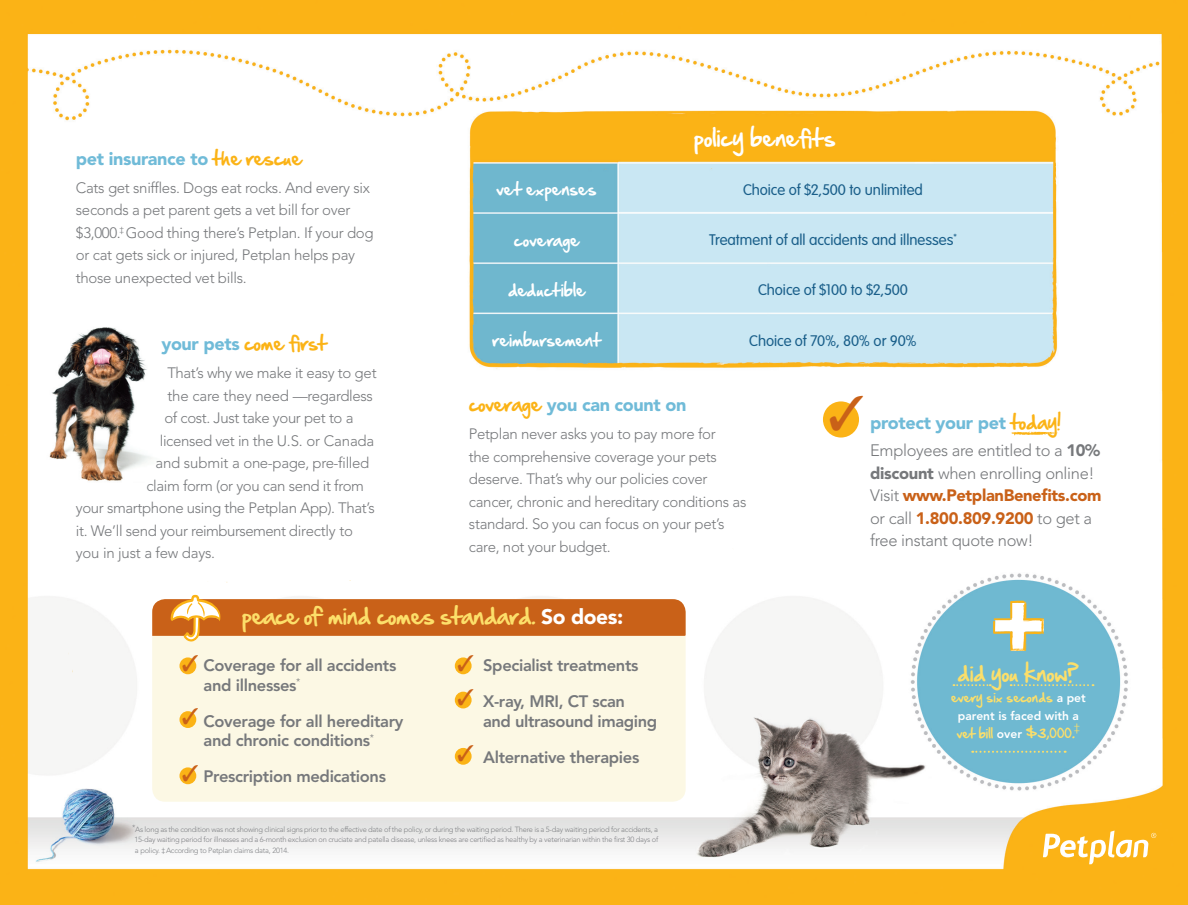
<style>
.page{position:relative;width:1188px;height:905px;background:#fff}
.page>*{position:absolute;margin:0;border:0;box-sizing:border-box;transform-origin:0 0}
.t1{font:21px "Hand Of Sean";letter-spacing:-.02em;color:#fcdf6a}
.PawsOn_Testimonial_B{font:21px "Hand Of Sean";letter-spacing:-.01em;color:#fff}
.t2{font:19.5px "Hand Of Sean";letter-spacing:-.02em;color:#fcdf6a}
.t3{font:900 18px "Avenir LT Std";letter-spacing:-.02em;color:#70bbd8}
.t4{font:18px "Hand Of Sean";letter-spacing:-.02em;color:#fbb316}
.t5{font:800 16.5px/19.5px "Avenir LT Std";letter-spacing:-.02em;color:#76787b}
.t6{font:300 16.5px/22.5px "Avenir LT Std";letter-spacing:-.02em;color:#76787b}
.PawsOn_Testimonial_B-2{font:15.6px "Hand Of Sean";color:#fff}
.inside_body{font:300 15px/22.5px "Avenir LT Std";letter-spacing:-.02em;color:#76787b}
.PawsOn_Testimonial_B-3{font:300 15px "VAG Rounded Std";letter-spacing:-.005em;color:#1a5f8a}
._5_Ways_body{font:12px/18px "Hand Of Sean";color:#fcdf6a;text-align:center}
.t7{font:300 7.5px/10.5px "Avenir LT Std";letter-spacing:-.03em;color:#808285;text-align:justify}
.s1{font-family:"Hand Of Sean";font-weight:400;color:#fbb316}
.s2{font-family:"Avenir LT Std";font-weight:900;color:#70bbd8}
.s3{font-weight:900}
.s4{font-weight:900;color:#c96118}
.s5{font-family:"Avenir LT Std";font-weight:900;color:#fff}
.s6{font-family:"Avenir LT Std";font-weight:800;color:#fff}
.s7{font-size:14.25px}
</style>
<div class="page">
<img style="left:0;top:0;width:1188px;height:904px">
<div style="left:823px;top:401px;width:36px;height:36px;background:#fbb316;border-radius:50%"></div>
<svg style="left:953px;top:684px;width:38px;height:2px"></svg>
<svg style="left:1011px;top:684px;width:83px;height:2px"></svg>
<svg style="left:972px;top:750px;width:94px;height:2px"></svg>
<svg style="left:993px;top:600px;width:52px;height:51px"></svg>
<div style="left:152px;top:599px;width:534px;height:202px;background:#fcf8e4;border-radius:13px"></div>
<div style="left:179px;top:657px;width:17px;height:17px;background:#fbb316;border-radius:50%"></div>
<div style="left:455px;top:657px;width:17px;height:17px;background:#fbb316;border-radius:50%"></div>
<svg style="left:179px;top:711px;width:17px;height:17px"></svg>
<div style="left:455px;top:691px;width:17px;height:17px;background:#fbb316;border-radius:50%"></div>
<div style="left:179px;top:767px;width:17px;height:17px;background:#fbb316;border-radius:50%"></div>
<div style="left:455px;top:748px;width:17px;height:16px;background:#fbb316;border-radius:50%"></div>
<svg style="left:152px;top:594px;width:534px;height:48px"></svg>
<svg style="left:1043px;top:830px;width:113px;height:34px"></svg>
<svg style="left:1011px;top:431px;width:48px;height:4px"></svg>
<svg style="left:830px;top:395px;width:33px;height:35px"></svg>
<svg style="left:183px;top:657px;width:14px;height:14px"></svg>
<svg style="left:458px;top:657px;width:14px;height:14px"></svg>
<svg style="left:183px;top:711px;width:14px;height:13px"></svg>
<svg style="left:458px;top:691px;width:14px;height:14px"></svg>
<svg style="left:183px;top:767px;width:14px;height:13px"></svg>
<svg style="left:458px;top:747px;width:14px;height:14px"></svg>
<p class="t3" style="left:76px;top:148px;width:228px">pet insurance to <span class="s1">the rescue</span></p>
<p class="inside_body" style="left:76px;top:176px;width:299px">Cats get sniffles. Dogs eat rocks. And every six seconds a pet parent gets a vet bill for over $3,000.<sup>‡</sup> Good thing there’s Petplan. If your dog or cat gets sick or injured, Petplan helps pay those unexpected vet bills.</p>
<p class="t4" style="left:161px;top:327px;width:167px"><span class="s2">your pets</span> come first</p>
<p class="inside_body" style="left:167px;top:362px;width:211px">That’s why we make it easy to get</p>
<p class="inside_body" style="left:167px;top:384px;width:207px">the care they need —regardless</p>
<p class="inside_body" style="left:164px;top:407px;width:191px">of cost. Just take your pet to a</p>
<p class="inside_body" style="left:160px;top:429px;width:216px">licensed vet in the U.S. or Canada</p>
<p class="inside_body" style="left:155px;top:452px;width:215px">and submit a one-page, pre-filled</p>
<p class="inside_body" style="left:146px;top:474px;width:219px">claim form (or you can send it from</p>
<p class="inside_body" style="left:76px;top:497px;width:300px">your smartphone using the Petplan App). That’s</p>
<p class="inside_body" style="left:76px;top:519px;width:279px">it. We’ll send your reimbursement directly to</p>
<p class="inside_body" style="left:76px;top:542px;width:141px">you in just a few days.</p>
<p class="PawsOn_Testimonial_B" style="left:694px;top:119px;width:143px">policy benefits</p>
<p class="PawsOn_Testimonial_B-2" style="left:496px;top:175px;width:102px">vet expenses</p>
<p class="PawsOn_Testimonial_B-3" style="left:743px;top:181px;width:182px">Choice of $2,500 to unlimited</p>
<p class="PawsOn_Testimonial_B-2" style="left:514px;top:226px;width:67px">coverage</p>
<p class="PawsOn_Testimonial_B-3" style="left:709px;top:231px;width:249px">Treatment of all accidents and illnesses<sup>*</sup></p>
<p class="PawsOn_Testimonial_B-2" style="left:508px;top:275px;width:78px">deductible</p>
<p class="PawsOn_Testimonial_B-3" style="left:758px;top:281px;width:151px">Choice of $100 to $2,500</p>
<p class="PawsOn_Testimonial_B-2" style="left:492px;top:326px;width:110px">reimbursement</p>
<p class="PawsOn_Testimonial_B-3" style="left:749px;top:332px;width:169px">Choice of 70%, 80% or 90%</p>
<p class="t3" style="left:469px;top:394px;width:219px"><span class="s1">coverage</span> you can count on</p>
<p class="inside_body" style="left:469px;top:423px;width:279px">Petplan never asks you to pay more for<br>the comprehensive coverage your pets deserve. That’s why our policies cover cancer, chronic and hereditary conditions as standard. So you can focus on your pet’s care, not your budget.</p>
<p class="t3" style="left:870px;top:411px;width:192px">protect your pet <span class="s1">today!</span></p>
<p class="t6" style="left:870px;top:439px;width:233px">Employees are entitled to a <span class="s3">10% discount</span> when enrolling online!<br>Visit <span class="s4">www.PetplanBenefits.com </span>or call <span class="s4">1.800.809.9200</span> to get a free instant quote now!</p>
<p class="t1" style="left:242px;top:596px;width:383px">peace of mind comes standard. <span class="s5">So does:</span></p>
<p class="t5" style="left:204px;top:655px;width:194px">Coverage for all accidents and illnesses<sup>*</sup></p>
<p class="t5" style="left:204px;top:711px;width:201px">Coverage for all hereditary and chronic conditions<sup>*</sup></p>
<p class="t5" style="left:204px;top:766px;width:184px">Prescription medications</p>
<p class="t5" style="left:483px;top:647px;width:157px;line-height:36.2px">Specialist treatments<br>X-ray, MRI, CT scan</p>
<p class="t5" style="left:483px;top:703px;width:176px;line-height:36.2px">and ultrasound imaging<br>Alternative therapies</p>
<p class="t7" style="left:134px;top:823px;width:525px;text-indent:-2px">*As long as the condition was not showing clinical signs prior to the effective date of the policy, or during the waiting period. There is a 5-day waiting period for accidents, a 15-day waiting period for illnesses and a 6-month exclusion on cruciate and patella disease, unless knees are certified as healthy by a veterinarian within the first 30 days of a policy. ‡According to Petplan claims data, 2014.</p>
<p class="t2" style="left:958px;top:655px;width:123px">did you know?</p>
<p class="_5_Ways_body" style="left:951px;top:688px;width:136px">every six seconds <span class="s6">a pet parent is faced with a </span>vet bill <span class="s6">over</span> $3,000<span class="s7">.</span><sup>‡</sup></p>
</div>
